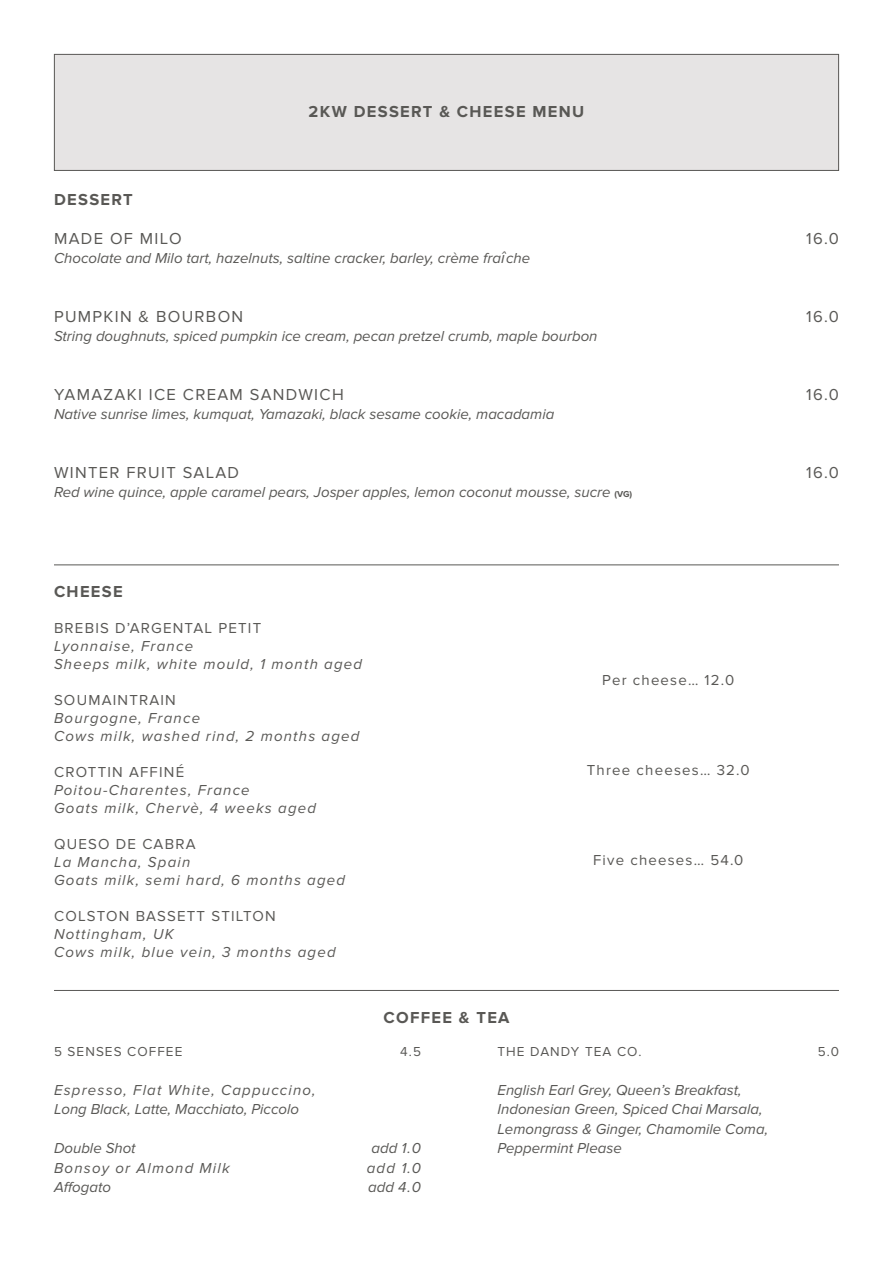
<style>
.page{position:relative;width:893px;height:1263px;background:#fff}
.page>*{position:absolute;margin:0;border:0;box-sizing:border-box;transform-origin:0 0}
.t1{font:16.5px "Proxima Nova";letter-spacing:.08em;color:#595855}
.t2{font:700 16.5px "Proxima Nova";letter-spacing:.08em;color:#595855}
.t3{font:italic 15px/19.5px "Proxima Nova";color:#595855}
.t4{font:italic 15px "Proxima Nova";letter-spacing:.08em;color:#595855}
.t5{font:15px "Proxima Nova";letter-spacing:.08em;color:#595855}
.t6{font:13.5px "Proxima Nova";letter-spacing:.08em;color:#595855}
.s1{font-size:16.5px}
.s2{font-weight:700;font-style:normal;font-size:9px}
</style>
<div class="page">
<div style="left:54px;top:54px;width:785px;height:116px;background:#e6e4e4"></div>
<div style="left:54px;top:54px;width:785px;height:117px;border:1px solid #595855"></div>
<hr style="left:54px;top:564px;width:785px;height:1px;background:#595855">
<hr style="left:54px;top:990px;width:785px;height:1px;background:#595855">
<p class="t2" style="left:309px;top:102px;width:277px">2KW DESSERT &amp; CHEESE MENU</p>
<p class="t2" style="left:54px;top:190px;width:80px">DESSERT</p>
<p class="t1" style="left:54px;top:229px;width:129px">MADE OF MILO</p>
<p class="t1" style="left:806px;top:229px;width:34px">16.0</p>
<p class="t3" style="left:54px;top:249px;width:478px">Chocolate and Milo tart, hazelnuts, saltine cracker, barley, crème fra<span class="s1">î</span>che</p>
<p class="t1" style="left:54px;top:307px;width:191px">PUMPKIN &amp; BOURBON</p>
<p class="t1" style="left:806px;top:307px;width:34px">16.0</p>
<p class="t3" style="left:54px;top:327px;width:545px">String doughnuts, spiced pumpkin ice cream, pecan pretzel crumb, maple bourbon</p>
<p class="t1" style="left:54px;top:385px;width:291px">YAMAZAKI ICE CREAM SANDWICH</p>
<p class="t1" style="left:806px;top:385px;width:34px">16.0</p>
<p class="t3" style="left:54px;top:405px;width:502px">Native sunrise limes, kumquat, Yamazaki, black sesame cookie, macadamia</p>
<p class="t1" style="left:54px;top:463px;width:187px">WINTER FRUIT SALAD</p>
<p class="t1" style="left:806px;top:463px;width:34px">16.0</p>
<p class="t3" style="left:54px;top:483px;width:580px">Red wine quince, apple caramel pears, Josper apples, lemon coconut mousse, sucre <span class="s2">(VG)</span></p>
<p class="t2" style="left:54px;top:582px;width:70px">CHEESE</p>
<p class="t5" style="left:54px;top:619px;width:209px">BREBIS D’ARGENTAL PETIT</p>
<p class="t4" style="left:54px;top:637px;width:141px">Lyonnaise, France</p>
<p class="t4" style="left:54px;top:655px;width:310px">Sheeps milk, white mould, 1 month aged</p>
<p class="t5" style="left:54px;top:691px;width:123px">SOUMAINTRAIN</p>
<p class="t4" style="left:54px;top:709px;width:148px">Bourgogne, France</p>
<p class="t4" style="left:54px;top:727px;width:307px">Cows milk, washed rind, 2 months aged</p>
<p class="t5" style="left:54px;top:763px;width:132px">CROTTIN AFFINÉ</p>
<p class="t4" style="left:54px;top:781px;width:197px">Poitou-Charentes, France</p>
<p class="t4" style="left:54px;top:799px;width:264px">Goats milk, Chervè, 4 weeks aged</p>
<p class="t5" style="left:54px;top:835px;width:143px">QUESO DE CABRA</p>
<p class="t4" style="left:54px;top:853px;width:138px">La Mancha, Spain</p>
<p class="t4" style="left:54px;top:871px;width:293px">Goats milk, semi hard, 6 months aged</p>
<p class="t5" style="left:54px;top:907px;width:223px">COLSTON BASSETT STILTON</p>
<p class="t4" style="left:54px;top:925px;width:121px">Nottingham, UK</p>
<p class="t4" style="left:54px;top:943px;width:283px">Cows milk, blue vein, 3 months aged</p>
<p class="t2" style="left:383px;top:1008px;width:128px">COFFEE &amp; TEA</p>
<p class="t5" style="left:602px;top:671px;width:134px">Per cheese… 12.0</p>
<p class="t5" style="left:587px;top:761px;width:164px">Three cheeses… 32.0</p>
<p class="t5" style="left:593px;top:851px;width:152px">Five cheeses… 54.0</p>
<p class="t6" style="left:54px;top:1043px;width:130px">5 SENSES COFFEE</p>
<p class="t6" style="left:400px;top:1043px;width:22px">4.5</p>
<p class="t3" style="left:54px;top:1080px;width:263px">Espresso, Flat White, Cappuccino,<br>Long Black, Latte, Macchiato, Piccolo</p>
<p class="t3" style="left:54px;top:1138px;width:83px">Double Shot</p>
<p class="t3" style="left:372px;top:1138px;width:51px">add 1.0</p>
<p class="t4" style="left:54px;top:1159px;width:177px">Bonsoy or Almond Milk</p>
<p class="t3" style="left:367px;top:1158px;width:56px">add 1.0</p>
<p class="t3" style="left:54px;top:1177px;width:59px">Affogato</p>
<p class="t3" style="left:368px;top:1177px;width:54px">add 4.0</p>
<p class="t6" style="left:497px;top:1043px;width:145px">THE DANDY TEA CO.</p>
<p class="t6" style="left:818px;top:1043px;width:23px">5.0</p>
<p class="t3" style="left:497px;top:1080px;width:272px">English Earl Grey, Queen’s Breakfast,<br>Indonesian Green, Spiced Chai Marsala,<br>Lemongrass &amp; Ginger, Chamomile Coma,</p>
<p class="t3" style="left:497px;top:1138px;width:126px">Peppermint Please</p>
</div>
